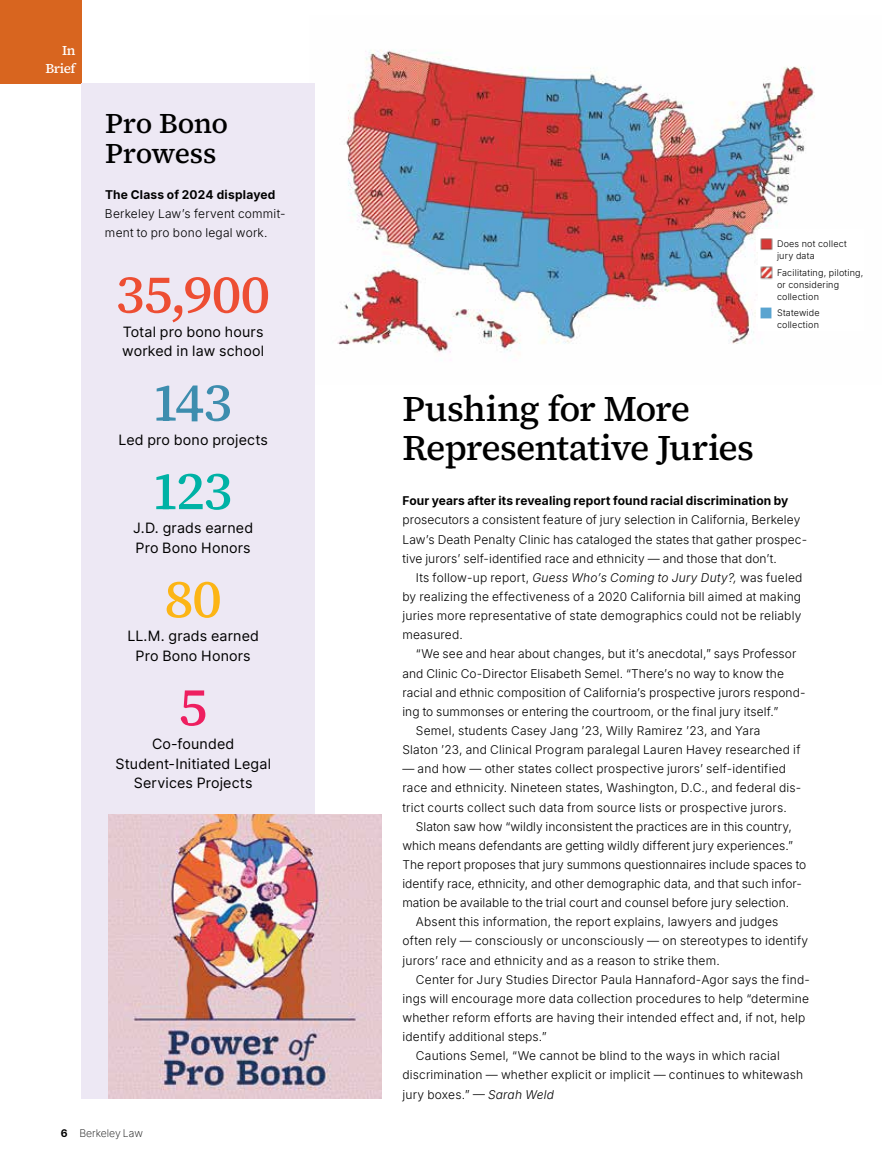
<style>
.page{position:relative;width:891px;height:1175px;background:#fff}
.page>*{position:absolute;margin:0;border:0;box-sizing:border-box;transform-origin:0 0}
.t1{font:500 54px "Source Serif 4";color:#ed4e33}
.t2{font:500 54px "Source Serif 4";color:#3d8dae}
.t3{font:500 54px "Source Serif 4";color:#00b2a5}
.t4{font:500 54px "Source Serif 4";color:#fcb515}
.t5{font:500 54px "Source Serif 4";color:#ee1f60}
.t6{font:500 36px/39px "Source Serif 4";letter-spacing:-.03em;color:#000}
.t7{font:500 28.5px/30px "Source Serif 4";letter-spacing:-.015em;color:#000}
.t8{font:14.25px/19.5px "Inter";letter-spacing:.01em;color:#000}
.t9{font:500 13.5px/18px "Source Serif 4";letter-spacing:-.035em;color:#fff;text-align:right}
.t10{font:300 12px/19.2px "Inter";letter-spacing:.01em;color:#000}
.t11{font:700 12px "Inter";letter-spacing:.01em;color:#000}
.t12{font:200 10.5px "Inter";color:#000}
.t13{font:300 9px/12px "Inter";letter-spacing:.02em;color:#000}
.s1{font-weight:700}
.s2{font-style:italic}
</style>
<div class="page">
<img style="left:337px;top:49px;width:478px;height:304px">
<div style="left:0;top:0;width:81px;height:83px;background:#d8651f"></div>
<div style="left:81px;top:83px;width:234px;height:1015px;background:#ede8f4"></div>
<img style="left:109px;top:814px;width:272px;height:284px">
<div style="left:759px;top:230px;width:105px;height:101px;background:#fff"></div>
<img style="left:756px;top:236px;width:17px;height:16px">
<img style="left:756px;top:265px;width:17px;height:17px">
<img style="left:756px;top:301px;width:16px;height:23px">
<p class="t9" style="left:45px;top:41px;width:32px">In<br>Brief</p>
<h3 class="t7" style="left:105px;top:108px;width:125px">Pro Bono<br>Prowess</h3>
<p class="t11" style="left:105px;top:186px;width:172px">The Class of 2024 displayed</p>
<p class="t10" style="left:105px;top:204px;width:182px">Berkeley Law’s fervent commit&shy;ment to pro bono legal work.</p>
<h1 class="t1" style="left:116px;top:258px;width:156px">35,900</h1>
<p class="t8" style="left:122px;top:321px;width:143px">Total pro bono hours worked in law school</p>
<h1 class="t2" style="left:153px;top:366px;width:81px">143</h1>
<p class="t8" style="left:118px;top:429px;width:151px">Led pro bono projects</p>
<h1 class="t3" style="left:153px;top:455px;width:81px">123</h1>
<p class="t8" style="left:133px;top:518px;width:122px">J.D. grads earned<br>Pro Bono Honors</p>
<h1 class="t4" style="left:164px;top:563px;width:59px">80</h1>
<p class="t8" style="left:127px;top:626px;width:133px;text-align:center">LL.M. grads earned<br>Pro Bono Honors</p>
<h1 class="t5" style="left:179px;top:671px;width:31px">5</h1>
<p class="t8" style="left:115px;top:734px;width:157px;text-align:center">Co-founded<br>Student-Initiated Legal<br>Services Projects</p>
<p class="t12" style="left:61px;top:1125px;width:84px"><span class="s1">6</span> Berkeley Law</p>
<p class="t13" style="left:777px;top:237px;width:71px">Does not collect jury data</p>
<p class="t13" style="left:777px;top:266px;width:88px">Facilitating, piloting, or considering collection</p>
<p class="t13" style="left:777px;top:306px;width:44px">Statewide collection</p>
<h2 class="t6" style="left:402px;top:389px;width:353px">Pushing for More<br>Representative Juries</h2>
<p class="t11" style="left:402px;top:492px;width:388px">Four years after its revealing report found racial discrimination by</p>
<p class="t10" style="left:402px;top:510px;width:406px">prosecutors a consistent feature of jury selection in California, Berkeley<br>Law’s Death Penalty Clinic has cataloged the states that gather prospec&shy;tive jurors’ self-identified race and ethnicity — and those that don’t.</p>
<p class="t10" style="left:402px;top:567px;width:402px;text-align:justify;text-indent:14px">Its follow-up report, <span class="s2">Guess Who’s Coming to Jury Duty?,</span> was fueled by realizing the effectiveness of a 2020 California bill aimed at making juries more representative of state demographics could not be reliably measured.</p>
<p class="t10" style="left:416px;top:644px;width:382px">“We see and hear about changes, but it’s anecdotal,” says Professor</p>
<p class="t10" style="left:402px;top:663px;width:383px">and Clinic Co-Director Elisabeth Semel. “There’s no way to know the</p>
<p class="t10" style="left:402px;top:682px;width:405px">racial and ethnic composition of California’s prospective jurors respond-</p>
<p class="t10" style="left:402px;top:701px;width:377px">ing to summonses or entering the courtroom, or the final jury itself.”</p>
<p class="t10" style="left:416px;top:720px;width:346px">Semel, students Casey Jang ’23, Willy Ramirez ’23, and Yara</p>
<p class="t10" style="left:402px;top:739px;width:400px">Slaton ’23, and Clinical Program paralegal Lauren Havey researched if</p>
<p class="t10" style="left:402px;top:759px;width:400px">— and how — other states collect prospective jurors’ self-identified race and ethnicity. Nineteen states, Washington, D.C., and federal dis&shy;trict courts collect such data from source lists or prospective jurors.</p>
<p class="t10" style="left:416px;top:816px;width:377px">Slaton saw how “wildly inconsistent the practices are in this country,</p>
<p class="t10" style="left:402px;top:835px;width:392px">which means defendants are getting wildly different jury experiences.”</p>
<p class="t10" style="left:402px;top:854px;width:405px">The report proposes that jury summons questionnaires include spaces to</p>
<p class="t10" style="left:402px;top:873px;width:401px">identify race, ethnicity, and other demographic data, and that such infor-</p>
<p class="t10" style="left:402px;top:892px;width:388px">mation be available to the trial court and counsel before jury selection.</p>
<p class="t10" style="left:416px;top:912px;width:364px">Absent this information, the report explains, lawyers and judges</p>
<p class="t10" style="left:402px;top:931px;width:407px">often rely — consciously or unconsciously — on stereotypes to identify</p>
<p class="t10" style="left:402px;top:950px;width:319px">jurors’ race and ethnicity and as a reason to strike them.</p>
<p class="t10" style="left:416px;top:969px;width:396px">Center for Jury Studies Director Paula Hannaford-Agor says the find-</p>
<p class="t10" style="left:402px;top:988px;width:408px">ings will encourage more data collection procedures to help “determine</p>
<p class="t10" style="left:402px;top:1007px;width:405px">whether reform efforts are having their intended effect and, if not, help</p>
<p class="t10" style="left:402px;top:1026px;width:146px">identify additional steps.”</p>
<p class="t10" style="left:416px;top:1046px;width:365px">Cautions Semel, “We cannot be blind to the ways in which racial</p>
<p class="t10" style="left:402px;top:1065px;width:402px">discrimination — whether explicit or implicit — continues to whitewash</p>
<p class="t10" style="left:402px;top:1084px;width:153px">jury boxes.” <span class="s2">— Sarah Weld</span></p>
</div>
